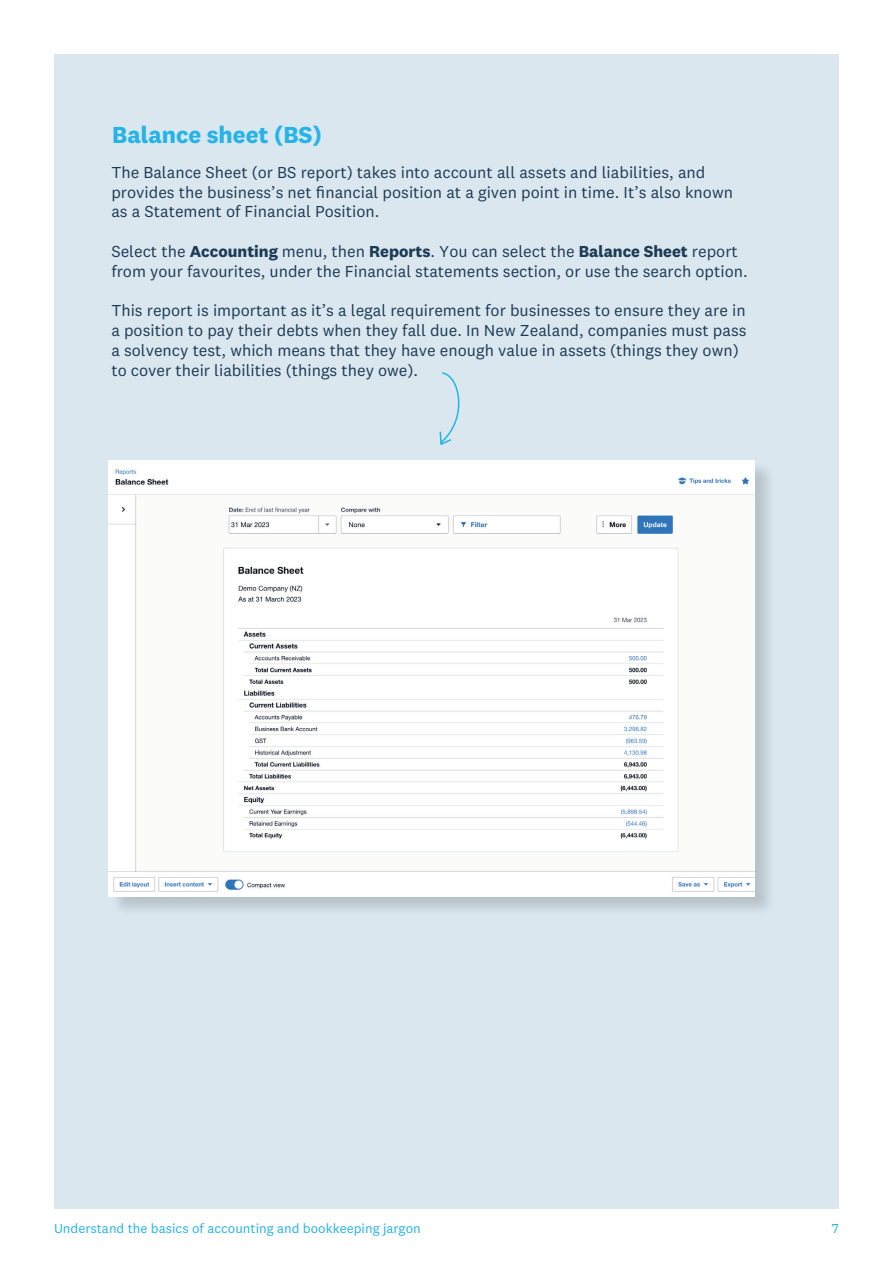
<style>
.page{position:relative;width:893px;height:1263px;background:#fff}
.page>*{position:absolute;margin:0;border:0;box-sizing:border-box;transform-origin:0 0}
.t1{font:700 24px "National 2";color:#26b3e8}
.t2{font:16.5px/19.8px "National 2";color:#1d3b55}
.t3{font:13.5px "National 2";color:#26b3e8}
.s1{font-weight:700}
</style>
<div class="page">
<div style="left:54px;top:54px;width:785px;height:1155px;background:#dae7ef"></div>
<svg style="left:439px;top:372px;width:21px;height:73px"></svg>
<img style="left:108px;top:460px;width:647px;height:437px">
<h1 class="t1" style="left:112px;top:120px;width:211px">Balance sheet (BS)</h1>
<p class="t2" style="left:111px;top:162px;width:623px">The Balance Sheet (or BS report) takes into account all assets and liabilities, and provides the business’s net financial position at a given point in time. It’s also known as a Statement of Financial Position.</p>
<p class="t2" style="left:111px;top:241px;width:638px">Select the <span class="s1">Accounting</span> menu, then <span class="s1">Reports</span>. You can select the <span class="s1">Balance Sheet</span> report from your favourites, under the Financial statements section, or use the search option.</p>
<p class="t2" style="left:111px;top:301px;width:637px">This report is important as it’s a legal requirement for businesses to ensure they are in a position to pay their debts when they fall due. In New Zealand, companies must pass a solvency test, which means that they have enough value in assets (things they own) to cover their liabilities (things they owe).</p>
<p class="t3" style="left:54px;top:1220px;width:368px">Understand the basics of accounting and bookkeeping jargon</p>
<p class="t3" style="left:832px;top:1220px;width:9px">7</p>
</div>
